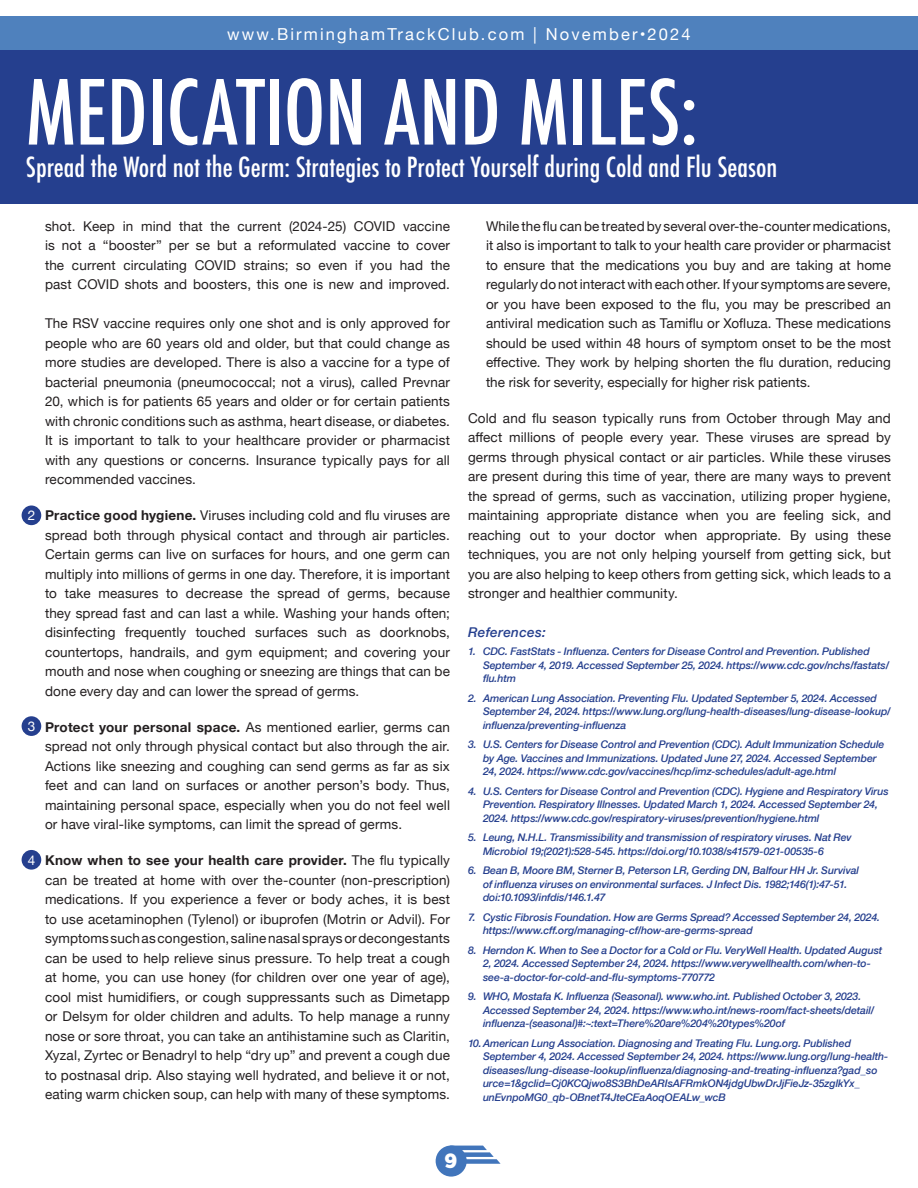
<style>
.page{position:relative;width:918px;height:1188px;background:#fff}
.page>*{position:absolute;margin:0;border:0;box-sizing:border-box;transform-origin:0 0}
.t1{font:500 condensed 87px "Futura";color:#fff}
.t2{font:500 condensed 27px "Futura";color:#fff}
.t3{font:20.7px "Chunk Five";color:#fff}
.t4{font:16.5px "Helvetica Neue";letter-spacing:.13em;color:#fff}
.t5{font:13.5px/19.5px "Helvetica Neue";letter-spacing:.01em;color:#231f20;text-align:justify}
.t6{font:italic 500 13.5px "Helvetica Neue";letter-spacing:.025em;color:#253f8e}
.t7{font:italic 500 10.5px/13.5px "Helvetica Neue";letter-spacing:-.005em;color:#253f8e}
.s1{color:#fff}
.s2{font-weight:700}
</style>
<div class="page">
<div style="left:0;top:16px;width:918px;height:34px;background:#4f81bd"></div>
<div style="left:436px;top:1145px;width:31px;height:32px;background:#4175bb;border-radius:50%"></div>
<svg style="left:458px;top:1146px;width:43px;height:18px"></svg>
<div style="left:0;top:50px;width:918px;height:153px;background:#253f8e"></div>
<div style="left:22px;top:505px;width:19px;height:20px;background:#253f8e;border-radius:50%"></div>
<div style="left:22px;top:716px;width:19px;height:20px;background:#253f8e;border-radius:50%"></div>
<div style="left:22px;top:850px;width:19px;height:20px;background:#253f8e;border-radius:50%"></div>
<p class="t4" style="left:227px;top:22px;width:465px">www.BirminghamTrackClub.com | November•2024</p>
<p class="t1" style="left:26px;top:57px;width:674px">MEDICATION AND MILES:</p>
<p class="t2" style="left:26px;top:149px;width:753px">Spread the Word not the Germ: Strategies to Protect Yourself during Cold and Flu Season</p>
<p class="t5" style="left:45px;top:217px;width:406px">shot. Keep in mind that the current (2024-25) COVID vaccine is not a “booster” per se but a reformulated vaccine to cover the current circulating COVID strains; so even if you had the past COVID shots and boosters, this one is new and improved.</p>
<p class="t5" style="left:45px;top:314px;width:407px">The RSV vaccine requires only one shot and is only approved for people who are 60 years old and older, but that could change as more studies are developed. There is also a vaccine for a type of bacterial pneumonia (pneumococcal; not a virus), called Prevnar 20, which is for patients 65 years and older or for certain patients with chronic conditions such as asthma, heart disease, or diabetes.<br>It is important to talk to your healthcare provider or pharmacist with any questions or concerns. Insurance typically pays for all recommended vaccines.</p>
<p class="t5" style="left:45px;top:506px;width:407px;text-indent:-17px"><span class="s1">2</span><span class="s2">. Practice good hygiene.</span> Viruses including cold and flu viruses are spread both through physical contact and through air particles.<br>Certain germs can live on surfaces for hours, and one germ can multiply into millions of germs in one day. Therefore, it is important to take measures to decrease the spread of germs, because they spread fast and can last a while. Washing your hands often; disinfecting frequently touched surfaces such as doorknobs, countertops, handrails, and gym equipment; and covering your mouth and nose when coughing or sneezing are things that can be done every day and can lower the spread of germs.</p>
<p class="t5" style="left:45px;top:718px;width:407px;text-indent:-17px"><span class="s1">3</span><span class="s2">. Protect your personal space.</span> As mentioned earlier, germs can spread not only through physical contact but also through the air.<br>Actions like sneezing and coughing can send germs as far as six feet and can land on surfaces or another person’s body. Thus, maintaining personal space, especially when you do not feel well or have viral-like symptoms, can limit the spread of germs.</p>
<p class="t5" style="left:45px;top:851px;width:407px;text-indent:-17px"><span class="s1">4</span><span class="s2">. Know when to see your health care provider.</span> The flu typically can be treated at home with over the-counter (non-prescription) medications. If you experience a fever or body aches, it is best to use acetaminophen (Tylenol) or ibuprofen (Motrin or Advil). For symptoms such as congestion, saline nasal sprays or decongestants can be used to help relieve sinus pressure. To help treat a cough at home, you can use honey (for children over one year of age), cool mist humidifiers, or cough suppressants such as Dimetapp or Delsym for older children and adults. To help manage a runny nose or sore throat, you can take an antihistamine such as Claritin, Xyzal, Zyrtec or Benadryl to help “dry up” and prevent a cough due to postnasal drip. Also staying well hydrated, and believe it or not, eating warm chicken soup, can help with many of these symptoms.</p>
<p class="t5" style="left:486px;top:217px;width:407px">While the flu can be treated by several over-the-counter medications, it also is important to talk to your health care provider or pharmacist to ensure that the medications you buy and are taking at home regularly do not interact with each other. If your symptoms are severe, or you have been exposed to the flu, you may be prescribed an antiviral medication such as Tamiflu or Xofluza. These medications should be used within 48 hours of symptom onset to be the most effective. They work by helping shorten the flu duration, reducing the risk for severity, especially for higher risk patients.</p>
<p class="t5" style="left:468px;top:409px;width:425px">Cold and flu season typically runs from October through May and affect millions of people every year. These viruses are spread by germs through physical contact or air particles. While these viruses are present during this time of year, there are many ways to prevent the spread of germs, such as vaccination, utilizing proper hygiene, maintaining appropriate distance when you are feeling sick, and reaching out to your doctor when appropriate. By using these techniques, you are not only helping yourself from getting sick, but you are also helping to keep others from getting sick, which leads to a stronger and healthier community.</p>
<p class="t6" style="left:468px;top:621px;width:79px">References:</p>
<p class="t7" style="left:483px;top:644px;width:408px;text-indent:-15px">1. CDC. FastStats - Influenza. Centers for Disease Control and Prevention. Published<br>September 4, 2019. Accessed September 25, 2024. https://www.cdc.gov/nchs/fastats/ flu.htm</p>
<p class="t7" style="left:483px;top:690px;width:409px;text-indent:-15px">2. American Lung Association. Preventing Flu. Updated September 5, 2024. Accessed<br>September 24, 2024. https://www.lung.org/lung-health-diseases/lung-disease-lookup/ influenza/preventing-influenza</p>
<p class="t7" style="left:483px;top:737px;width:403px;text-indent:-15px">3. U.S. Centers for Disease Control and Prevention (CDC). Adult Immunization Schedule by Age. Vaccines and Immunizations. Updated June 27, 2024. Accessed September<br>24, 2024. https://www.cdc.gov/vaccines/hcp/imz-schedules/adult-age.html</p>
<p class="t7" style="left:483px;top:783px;width:407px;text-indent:-15px">4. U.S. Centers for Disease Control and Prevention (CDC). Hygiene and Respiratory Virus<br>Prevention. Respiratory Illnesses. Updated March 1, 2024. Accessed September 24,<br>2024. https://www.cdc.gov/respiratory-viruses/prevention/hygiene.html</p>
<p class="t7" style="left:483px;top:830px;width:370px;text-indent:-15px">5. Leung, N.H.L. Transmissibility and transmission of respiratory viruses. Nat Rev<br>Microbiol 19;(2021):528-545. https://doi.org/10.1038/s41579-021-00535-6</p>
<p class="t7" style="left:483px;top:863px;width:378px;text-indent:-15px">6. Bean B, Moore BM, Sterner B, Peterson LR, Gerding DN, Balfour HH Jr. Survival of influenza viruses on environmental surfaces. J Infect Dis. 1982;146(1):47-51. doi:10.1093/infdis/146.1.47</p>
<p class="t7" style="left:483px;top:909px;width:399px;text-indent:-15px">7. Cystic Fibrosis Foundation. How are Germs Spread? Accessed September 24, 2024. https://www.cff.org/managing-cf/how-are-germs-spread</p>
<p class="t7" style="left:483px;top:942px;width:401px;text-indent:-15px">8. Herndon K. When to See a Doctor for a Cold or Flu. VeryWell Health. Updated August<br>2, 2024. Accessed September 24, 2024. https://www.verywellhealth.com/when-to&shy;see-a-doctor-for-cold-and-flu-symptoms-770772</p>
<p class="t7" style="left:483px;top:989px;width:393px;text-indent:-15px">9. WHO, Mostafa K. Influenza (Seasonal). www.who.int. Published October 3, 2023.<br>Accessed September 24, 2024. https://www.who.int/news-room/fact-sheets/detail/ influenza-(seasonal)#:~:text=There%20are%204%20types%20of</p>
<p class="t7" style="left:483px;top:1035px;width:407px;text-indent:-15px">10.American Lung Association. Diagnosing and Treating Flu. Lung.org. Published September 4, 2024. Accessed September 24, 2024. https://www.lung.org/lung-health&shy;diseases/lung-disease-lookup/influenza/diagnosing-and-treating-influenza?gad_so urce=1&amp;gclid=Cj0KCQjwo8S3BhDeARIsAFRmkON4jdgUbwDrJjFieJz-35zglkYx_ unEvnpoMG0_qb-OBnetT4JteCEaAoqOEALw_wcB</p>
<h3 class="t3" style="left:445px;top:1148px;width:14px">9</h3>
</div>
